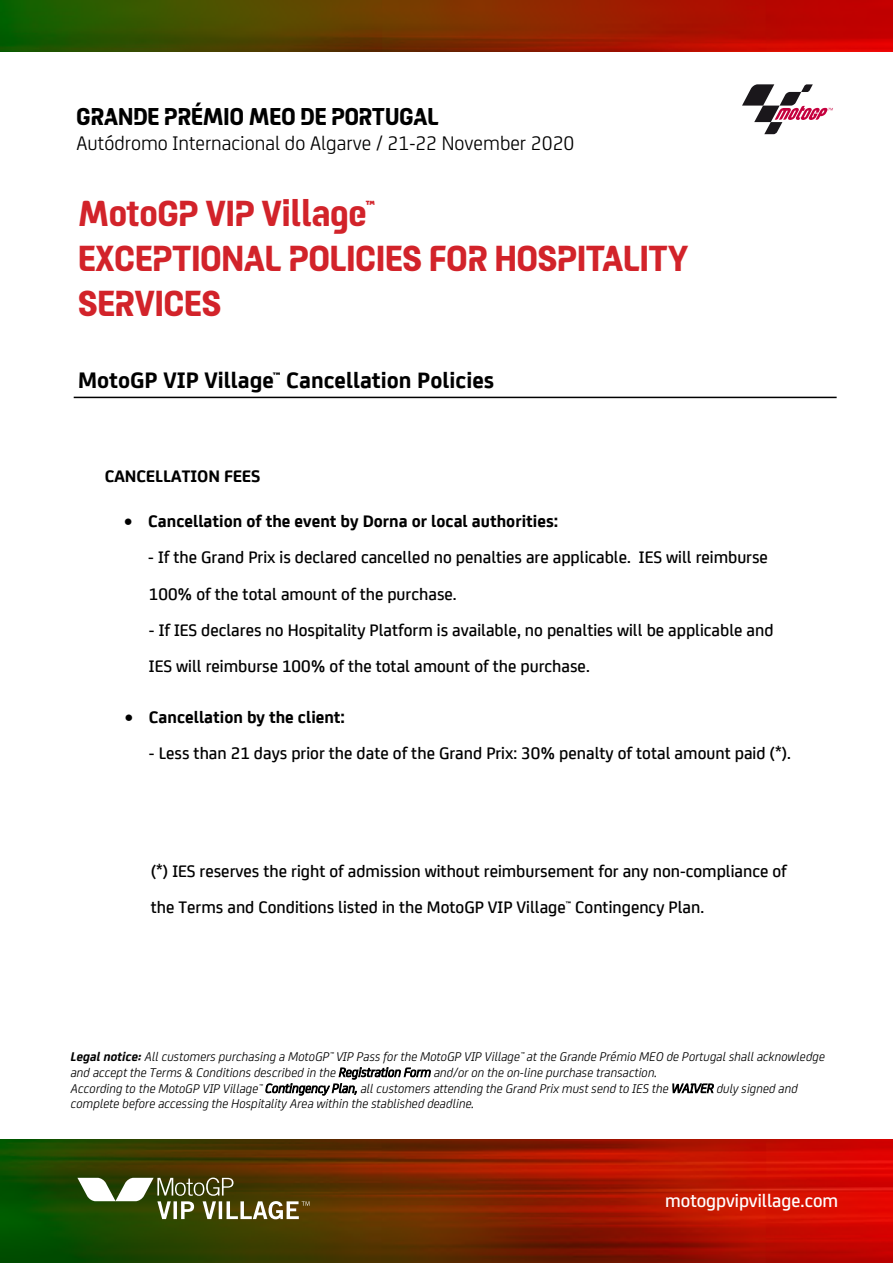
<style>
.page{position:relative;width:893px;height:1263px;background:#fff}
.page>*{position:absolute;margin:0;border:0;box-sizing:border-box;transform-origin:0 0}
.t1{font:700 39px/45px "Moto GP Display";color:#d2232a}
.t2{font:700 26.25px "Moto GP Display";color:#000}
.t3{font:700 24px "Moto GP Text";color:#000}
.t4{font:300 21px "Moto GP Text";color:#000}
.t5{font:19.5px "Moto GP Text";color:#fff}
.t6{font:18px/36px "Moto GP Text";color:#000}
.t7{font:700 18px "Moto GP Text";color:#000}
.t8{font:italic 300 13.5px/15.9px "Moto GP Text";color:#000}
.s1{font-weight:700}
</style>
<div class="page">
<img style="left:0;top:0;width:893px;height:51px">
<img style="left:0;top:1140px;width:893px;height:123px">
<svg style="left:742px;top:84px;width:91px;height:50px"></svg>
<hr style="left:74px;top:397px;width:763px;height:1px;background:#000">
<svg style="left:77px;top:1177px;width:232px;height:42px"></svg>
<h2 class="t2" style="left:77px;top:101px;width:364px">GRANDE PRÉMIO MEO DE PORTUGAL</h2>
<p class="t4" style="left:77px;top:131px;width:499px">Autódromo Internacional do Algarve / 21-22 November 2020</p>
<h1 class="t1" style="left:78px;top:191px;width:612px">MotoGP VIP Village™<br>EXCEPTIONAL POLICIES FOR HOSPITALITY<br>SERVICES</h1>
<h3 class="t3" style="left:78px;top:366px;width:418px">MotoGP VIP Village™ Cancellation Policies</h3>
<p class="t7" style="left:105px;top:466px;width:157px">CANCELLATION FEES</p>
<p class="t7" style="left:124px;top:510px;width:435px">• Cancellation of the event by Dorna or local authorities:</p>
<p class="t6" style="left:148px;top:539px;width:621px;line-height:36.5px">- If the Grand Prix is declared cancelled no penalties are applicable. IES will reimburse<br>100% of the total amount of the purchase.</p>
<p class="t6" style="left:149px;top:612px;width:626px">- If IES declares no Hospitality Platform is available, no penalties will be applicable and<br>IES will reimburse 100% of the total amount of the purchase.</p>
<p class="t7" style="left:125px;top:706px;width:222px">• Cancellation by the client:</p>
<p class="t6" style="left:149px;top:735px;width:643px">- Less than 21 days prior the date of the Grand Prix: 30% penalty of total amount paid (*).</p>
<p class="t6" style="left:151px;top:853px;width:637px">(*) IES reserves the right of admission without reimbursement for any non-compliance of the Terms and Conditions listed in the MotoGP VIP Village™ Contingency Plan.</p>
<p class="t8" style="left:71px;top:1049px;width:756px"><span class="s1">Legal notice:</span> All customers purchasing a MotoGP™ VIP Pass for the MotoGP VIP Village™ at the Grande Prémio MEO de Portugal shall acknowledge and accept the Terms &amp; Conditions described in the Registration Form and/or on the on-line purchase transaction.<br>According to the MotoGP VIP Village™ Contingency Plan, all customers attending the Grand Prix must send to IES the WAIVER duly signed and complete before accessing the Hospitality Area within the stablished deadline.</p>
<p class="t5" style="left:665px;top:1190px;width:174px">motogpvipvillage.com</p>
</div>
